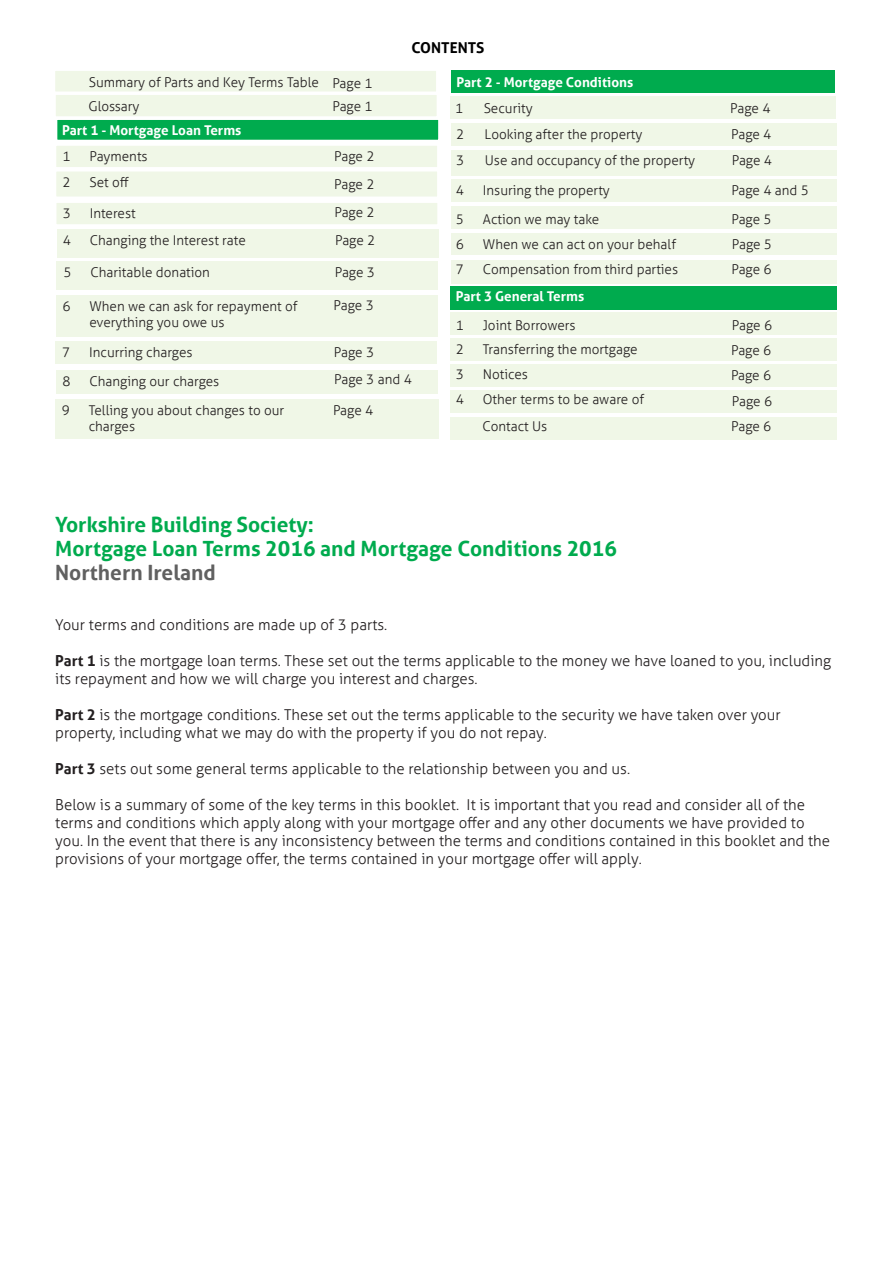
<style>
.page{position:relative;width:893px;height:1263px;background:#fff}
.page>*{position:absolute;margin:0;border:0;box-sizing:border-box;transform-origin:0 0}
.t1{font:700 21px/24px "YBSG Aller";color:#00ab4e}
.t2{font:700 21px "YBSG Aller";color:#606060}
.t3{font:300 15px/18px "YBSG Aller";color:#231f20}
.t4{font:700 15px "YBSG Aller";color:#000}
.t5{font:300 13.5px/28px "YBSG Aller";color:#231f20}
.t6{font:700 13.5px "YBSG Aller";color:#fff}
.s1{font-weight:700}
</style>
<div class="page">
<div style="left:54px;top:70px;width:383px;height:22px;background:#f0f7e7"></div>
<div style="left:54px;top:69px;width:384px;height:24px;border:2px solid #fff"></div>
<div style="left:55px;top:94px;width:382px;height:23px;background:#f0f7e7"></div>
<div style="left:54px;top:93px;width:384px;height:25px;border:2px solid #fff"></div>
<div style="left:56px;top:145px;width:382px;height:23px;background:#f0f7e7"></div>
<div style="left:55px;top:144px;width:384px;height:25px;border:2px solid #fff"></div>
<div style="left:56px;top:171px;width:382px;height:26px;background:#f0f7e7"></div>
<div style="left:55px;top:170px;width:384px;height:28px;border:2px solid #fff"></div>
<div style="left:57px;top:119px;width:382px;height:21px;background:#00ab4e"></div>
<div style="left:56px;top:118px;width:384px;height:23px;border:2px solid #fff"></div>
<div style="left:56px;top:202px;width:382px;height:23px;background:#f0f7e7"></div>
<div style="left:55px;top:201px;width:384px;height:25px;border:2px solid #fff"></div>
<div style="left:57px;top:229px;width:381px;height:28px;background:#f0f7e7"></div>
<div style="left:56px;top:295px;width:381px;height:41px;background:#f0f7e7"></div>
<div style="left:56px;top:342px;width:381px;height:22px;background:#f0f7e7"></div>
<div style="left:56px;top:370px;width:381px;height:23px;background:#f0f7e7"></div>
<div style="left:451px;top:71px;width:384px;height:22px;background:#00ab4e"></div>
<div style="left:55px;top:399px;width:384px;height:40px;background:#f0f7e7"></div>
<div style="left:450px;top:96px;width:385px;height:23px;background:#f0f7e7"></div>
<div style="left:451px;top:123px;width:385px;height:22px;background:#f0f7e7"></div>
<div style="left:451px;top:150px;width:385px;height:25px;background:#f0f7e7"></div>
<div style="left:451px;top:179px;width:385px;height:23px;background:#f0f7e7"></div>
<div style="left:451px;top:206px;width:386px;height:23px;background:#f0f7e7"></div>
<div style="left:451px;top:287px;width:386px;height:23px;background:#00ab4e"></div>
<div style="left:451px;top:234px;width:386px;height:21px;background:#f0f7e7"></div>
<div style="left:451px;top:260px;width:386px;height:24px;background:#f0f7e7"></div>
<div style="left:451px;top:313px;width:386px;height:22px;background:#f0f7e7"></div>
<div style="left:451px;top:338px;width:386px;height:23px;background:#f0f7e7"></div>
<div style="left:451px;top:364px;width:386px;height:23px;background:#f0f7e7"></div>
<div style="left:451px;top:391px;width:386px;height:22px;background:#f0f7e7"></div>
<div style="left:451px;top:417px;width:386px;height:22px;background:#f0f7e7"></div>
<div style="left:56px;top:262px;width:382px;height:28px;background:#f0f7e7"></div>
<p class="t4" style="left:411px;top:39px;width:74px">CONTENTS</p>
<p class="t5" style="left:88px;top:70px;width:232px;line-height:24.3px">Summary of Parts and Key Terms Table<br>Glossary</p>
<p class="t6" style="left:62px;top:122px;width:181px">Part 1 - Mortgage Loan Terms</p>
<p class="t5" style="left:62px;top:142px;width:10px">1</p>
<p class="t5" style="left:89px;top:142px;width:60px">Payments</p>
<p class="t5" style="left:62px;top:168px;width:10px">2</p>
<p class="t5" style="left:89px;top:168px;width:41px">Set off</p>
<p class="t5" style="left:63px;top:199px;width:10px">3</p>
<p class="t5" style="left:90px;top:199px;width:48px">Interest</p>
<p class="t5" style="left:63px;top:226px;width:10px">4</p>
<p class="t5" style="left:90px;top:226px;width:158px">Changing the Interest rate</p>
<p class="t5" style="left:332px;top:71px;width:42px;line-height:23.5px">Page 1<br>Page 1</p>
<p class="t5" style="left:334px;top:142px;width:43px;text-align:justify">Page 2<br>Page 2<br>Page 2<br>Page 2</p>
<p class="t5" style="left:63px;top:258px;width:10px">5</p>
<p class="t5" style="left:90px;top:258px;width:121px">Charitable donation</p>
<p class="t5" style="left:335px;top:258px;width:42px">Page 3</p>
<p class="t5" style="left:62px;top:292px;width:10px">6</p>
<p class="t5" style="left:89px;top:298px;width:210px;line-height:16.2px">When we can ask for repayment of everything you owe us</p>
<p class="t5" style="left:62px;top:339px;width:10px">7</p>
<p class="t5" style="left:89px;top:339px;width:105px">Incurring charges</p>
<p class="t5" style="left:62px;top:367px;width:10px">8</p>
<p class="t5" style="left:89px;top:367px;width:131px">Changing our charges</p>
<p class="t5" style="left:62px;top:396px;width:10px">9</p>
<p class="t5" style="left:89px;top:402px;width:197px;line-height:16.2px">Telling you about changes to our charges</p>
<p class="t5" style="left:334px;top:291px;width:42px">Page 3</p>
<p class="t5" style="left:334px;top:339px;width:79px;line-height:26.4px">Page 3<br>Page 3 and 4</p>
<p class="t5" style="left:333px;top:396px;width:42px">Page 4</p>
<p class="t6" style="left:456px;top:73px;width:178px">Part 2 - Mortgage Conditions</p>
<p class="t5" style="left:455px;top:94px;width:10px">1</p>
<p class="t5" style="left:484px;top:94px;width:50px">Security</p>
<p class="t5" style="left:456px;top:120px;width:10px">2</p>
<p class="t5" style="left:485px;top:120px;width:159px">Looking after the property</p>
<p class="t5" style="left:456px;top:146px;width:10px">3</p>
<p class="t5" style="left:485px;top:146px;width:212px">Use and occupancy of the property</p>
<p class="t5" style="left:456px;top:176px;width:10px">4</p>
<p class="t5" style="left:483px;top:176px;width:129px">Insuring the property</p>
<p class="t5" style="left:456px;top:205px;width:10px">5</p>
<p class="t5" style="left:483px;top:205px;width:118px">Action we may take</p>
<p class="t5" style="left:456px;top:230px;width:10px">6</p>
<p class="t5" style="left:483px;top:230px;width:195px">When we can act on your behalf</p>
<p class="t5" style="left:456px;top:255px;width:10px">7</p>
<p class="t5" style="left:483px;top:255px;width:197px">Compensation from third parties</p>
<p class="t6" style="left:456px;top:288px;width:130px">Part 3 General Terms</p>
<p class="t5" style="left:456px;top:311px;width:10px">1</p>
<p class="t5" style="left:483px;top:311px;width:94px">Joint Borrowers</p>
<p class="t5" style="left:456px;top:335px;width:10px">2</p>
<p class="t5" style="left:483px;top:335px;width:156px">Transferring the mortgage</p>
<p class="t5" style="left:456px;top:360px;width:10px">3</p>
<p class="t5" style="left:483px;top:360px;width:47px">Notices</p>
<p class="t5" style="left:456px;top:385px;width:10px">4</p>
<p class="t5" style="left:483px;top:385px;width:163px">Other terms to be aware of</p>
<p class="t5" style="left:730px;top:95px;width:43px;line-height:25.8px;text-align:justify">Page 4<br>Page 4<br>Page 4</p>
<p class="t5" style="left:731px;top:176px;width:79px;line-height:29px">Page 4 and 5<br>Page 5</p>
<p class="t5" style="left:731px;top:232px;width:42px;line-height:24.5px">Page 5<br>Page 6</p>
<p class="t5" style="left:731px;top:312px;width:43px;line-height:25.5px;text-align:justify">Page 6<br>Page 6<br>Page 6<br>Page 6</p>
<p class="t5" style="left:483px;top:412px;width:66px">Contact Us</p>
<p class="t5" style="left:731px;top:412px;width:42px">Page 6</p>
<h1 class="t1" style="left:55px;top:513px;width:563px">Yorkshire Building Society:<br>Mortgage Loan Terms 2016 and Mortgage Conditions 2016</h1>
<h1 class="t2" style="left:55px;top:560px;width:162px">Northern Ireland</h1>
<p class="t3" style="left:55px;top:616px;width:334px">Your terms and conditions are made up of 3 parts.</p>
<p class="t3" style="left:55px;top:652px;width:777px"><span class="s1">Part 1</span> is the mortgage loan terms. These set out the terms applicable to the money we have loaned to you, including its repayment and how we will charge you interest and charges.</p>
<p class="t3" style="left:55px;top:706px;width:727px"><span class="s1">Part 2</span> is the mortgage conditions. These set out the terms applicable to the security we have taken over your property, including what we may do with the property if you do not repay.</p>
<p class="t3" style="left:55px;top:760px;width:576px"><span class="s1">Part 3</span> sets out some general terms applicable to the relationship between you and us.</p>
<p class="t3" style="left:55px;top:796px;width:776px">Below is a summary of some of the key terms in this booklet. It is important that you read and consider all of the terms and conditions which apply along with your mortgage offer and any other documents we have provided to you. In the event that there is any inconsistency between the terms and conditions contained in this booklet and the provisions of your mortgage offer, the terms contained in your mortgage offer will apply.</p>
</div>
